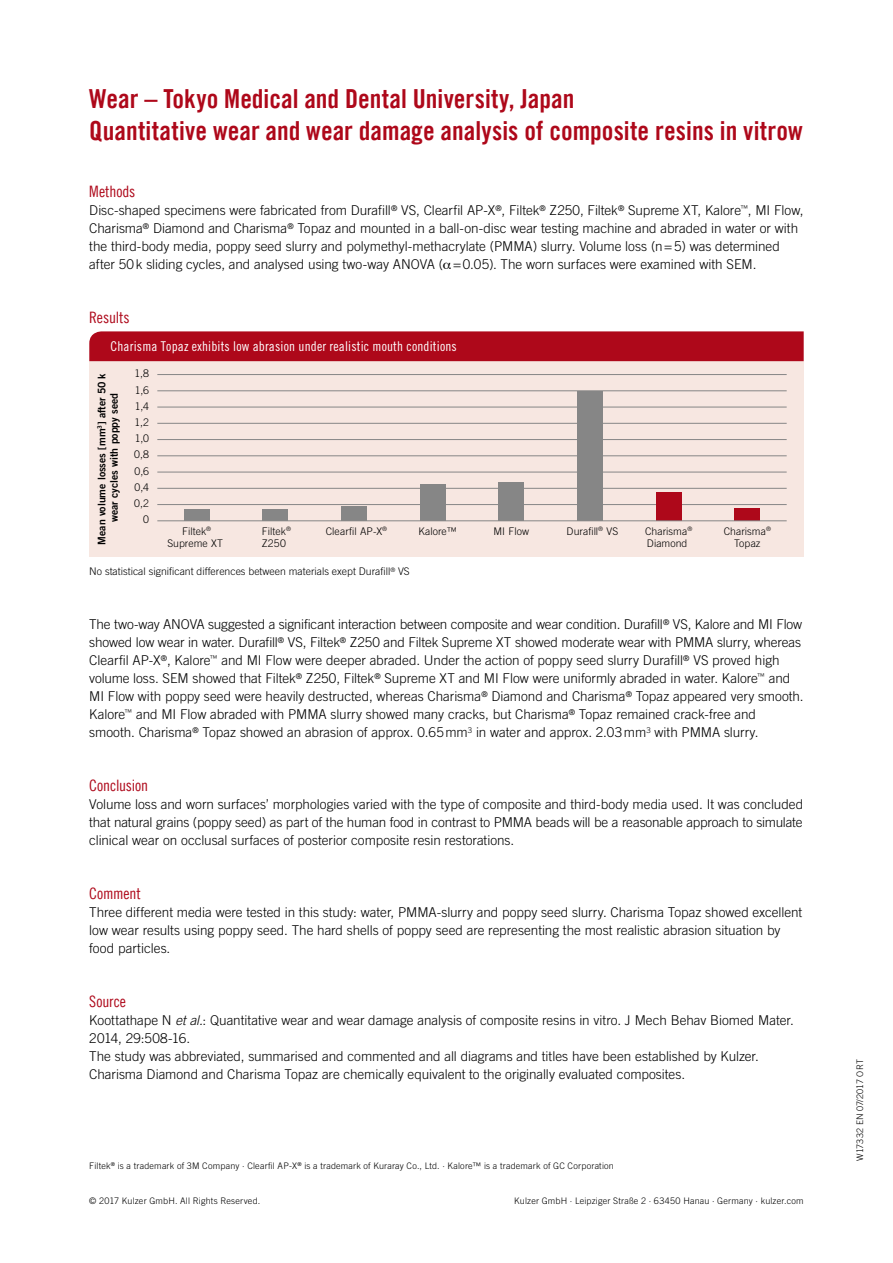
<style>
.page{position:relative;width:893px;height:1263px;background:#fff}
.page>*{position:absolute;margin:0;border:0;box-sizing:border-box;transform-origin:0 0}
.t1{font:26.25px/31.5px "Trade Gothic LT Com Bd Cn 20";color:#ae081a}
.t2{font:15.75px "Trade Gothic LT Com Cn 18";letter-spacing:-.005em;color:#ae081a}
.t3{font:300 13.5px/18px "Trade Gothic LT Com";color:#000}
.t4{font:13.5px "Trade Gothic LT Com Cn 18";letter-spacing:.015em;color:#fff}
.t5{font:300 10.5px/12.6px "Trade Gothic LT Com";color:#000}
.t6{font:10.5px/12.6px "Trade Gothic LT Com Bd 2";color:#000;text-align:center}
.t7{font:300 9px "Trade Gothic LT Com";letter-spacing:.02em;color:#000}
.s1{font-style:italic}
</style>
<div class="page">
<div style="left:89px;top:361px;width:715px;height:196px;background:#f7e7e1"></div>
<div style="left:89px;top:331px;width:715px;height:30px;background:#ae081a"></div>
<hr style="left:157px;top:423px;width:630px;height:1px;background:#868686">
<hr style="left:157px;top:439px;width:630px;height:1px;background:#868686">
<hr style="left:157px;top:390px;width:630px;height:1px;background:#868686">
<hr style="left:157px;top:407px;width:630px;height:1px;background:#868686">
<hr style="left:157px;top:374px;width:630px;height:1px;background:#868686">
<hr style="left:157px;top:504px;width:630px;height:1px;background:#868686">
<hr style="left:157px;top:488px;width:630px;height:1px;background:#868686">
<hr style="left:157px;top:472px;width:630px;height:1px;background:#868686">
<hr style="left:157px;top:455px;width:630px;height:1px;background:#868686">
<div style="left:184px;top:509px;width:25px;height:12px;background:#868686"></div>
<div style="left:341px;top:507px;width:26px;height:14px;background:#868686"></div>
<div style="left:420px;top:484px;width:25px;height:37px;background:#868686"></div>
<div style="left:263px;top:509px;width:25px;height:12px;background:#868686"></div>
<div style="left:499px;top:482px;width:25px;height:39px;background:#868686"></div>
<div style="left:577px;top:391px;width:26px;height:130px;background:#868686"></div>
<div style="left:656px;top:492px;width:25px;height:29px;background:#ae081a"></div>
<div style="left:735px;top:509px;width:25px;height:12px;background:#ae081a"></div>
<hr style="left:157px;top:520px;width:630px;height:1px;background:#868686">
<h1 class="t1" style="left:89px;top:83px;width:715px">Wear – Tokyo Medical and Dental University, Japan<br>Quantitative wear and wear damage analysis of composite resins in vitrow</h1>
<p class="t2" style="left:89px;top:182px;width:48px">Methods</p>
<p class="t3" style="left:89px;top:201px;width:716px">Disc-shaped specimens were fabricated from Durafill<sup>®</sup> VS, Clearfil AP-X<sup>®</sup>, Filtek<sup>®</sup> Z250, Filtek<sup>®</sup> Supreme XT, Kalore<sup>™</sup>, MI Flow, Charisma<sup>®</sup> Diamond and Charisma<sup>®</sup> Topaz and mounted in a ball-on-disc wear testing machine and abraded in water or with the third-body media, poppy seed slurry and polymethyl-methacrylate (PMMA) slurry. Volume loss (n=5) was determined after 50k sliding cycles, and analysed using two-way ANOVA ( =0.05). The worn surfaces were examined with SEM.</p>
<p class="t2" style="left:89px;top:308px;width:42px">Results</p>
<p class="t4" style="left:111px;top:338px;width:348px">Charisma Topaz exhibits low abrasion under realistic mouth conditions</p>
<p class="t6" style="left:95px;top:544px;width:172px;rotate:-90deg">Mean volume losses [mm<sup>3</sup>] after 50 k wear cycles with poppy seed</p>
<p class="t5" style="left:89px;top:565px;width:322px">No statistical significant differences between materials exept Durafill<sup>®</sup> VS</p>
<p class="t5" style="left:135px;top:367px;width:16px">1,8</p>
<p class="t5" style="left:135px;top:383px;width:16px">1,6</p>
<p class="t5" style="left:135px;top:398px;width:16px;line-height:16.2px">1,4<br>1,2</p>
<p class="t5" style="left:134px;top:448px;width:16px">0,8</p>
<p class="t5" style="left:135px;top:432px;width:16px">1,0</p>
<p class="t5" style="left:134px;top:464px;width:16px">0,6</p>
<p class="t5" style="left:134px;top:481px;width:16px">0,4</p>
<p class="t5" style="left:134px;top:497px;width:16px">0,2</p>
<p class="t5" style="left:143px;top:513px;width:7px">0</p>
<p class="t5" style="left:167px;top:525px;width:57px;text-align:center">Filtek<sup>®<br></sup>Supreme XT</p>
<p class="t5" style="left:262px;top:525px;width:31px">Filtek<sup>®<br></sup>Z250</p>
<p class="t5" style="left:326px;top:525px;width:63px">Clearfil AP-X<sup>®</sup></p>
<p class="t5" style="left:418px;top:525px;width:40px">Kalore™</p>
<p class="t5" style="left:493px;top:525px;width:37px">MI Flow</p>
<p class="t5" style="left:567px;top:525px;width:53px">Durafill<sup>®</sup> VS</p>
<p class="t5" style="left:724px;top:525px;width:49px;text-align:center">Charisma<sup>®<br></sup>Topaz</p>
<p class="t5" style="left:645px;top:525px;width:49px">Charisma<sup>®<br></sup>Diamond</p>
<p class="t3" style="left:89px;top:615px;width:716px">The two-way ANOVA suggested a significant interaction between composite and wear condition. Durafill<sup>®</sup> VS, Kalore and MI Flow showed low wear in water. Durafill<sup>®</sup> VS, Filtek<sup>®</sup> Z250 and Filtek Supreme XT showed moderate wear with PMMA slurry, whereas Clearfil AP-X<sup>®</sup>, Kalore<sup>™</sup> and MI Flow were deeper abraded. Under the action of poppy seed slurry Durafill<sup>®</sup> VS proved high volume loss. SEM showed that Filtek<sup>®</sup> Z250, Filtek<sup>®</sup> Supreme XT and MI Flow were uniformly abraded in water. Kalore<sup>™</sup> and MI Flow with poppy seed were heavily destructed, whereas Charisma<sup>®</sup> Diamond and Charisma<sup>®</sup> Topaz appeared very smooth.<br>Kalore<sup>™</sup> and MI Flow abraded with PMMA slurry showed many cracks, but Charisma<sup>®</sup> Topaz remained crack-free and smooth. Charisma<sup>®</sup> Topaz showed an abrasion of approx. 0.65mm<sup>3</sup> in water and approx. 2.03mm<sup>3</sup> with PMMA slurry.</p>
<p class="t2" style="left:89px;top:776px;width:60px">Conclusion</p>
<p class="t3" style="left:89px;top:795px;width:715px;text-align:justify">Volume loss and worn surfaces’ morphologies varied with the type of composite and third-body media used. It was concluded that natural grains (poppy seed) as part of the human food in contrast to PMMA beads will be a reasonable approach to simulate clinical wear on occlusal surfaces of posterior composite resin restorations.</p>
<p class="t2" style="left:89px;top:884px;width:53px">Comment</p>
<p class="t3" style="left:89px;top:903px;width:714px">Three different media were tested in this study: water, PMMA-slurry and poppy seed slurry. Charisma Topaz showed excellent low wear results using poppy seed. The hard shells of poppy seed are representing the most realistic abrasion situation by food particles.</p>
<p class="t2" style="left:89px;top:992px;width:38px">Source</p>
<p class="t3" style="left:89px;top:1011px;width:706px">Koottathape N <span class="s1">et al.</span>: Quantitative wear and wear damage analysis of composite resins in vitro. J Mech Behav Biomed Mater.<br>2014, 29:508-16.<br>The study was abbreviated, summarised and commented and all diagrams and titles have been established by Kulzer.<br>Charisma Diamond and Charisma Topaz are chemically equivalent to the originally evaluated composites.</p>
<p class="t7" style="left:89px;top:1160px;width:526px">Filtek<sup>®</sup> is a trademark of 3M Company · Clearfil AP-X<sup>®</sup> is a trademark of Kuraray Co., Ltd. · Kalore™ is a trademark of GC Corporation</p>
<p class="t7" style="left:89px;top:1195px;width:172px">© 2017 Kulzer GmbH. All Rights Reserved.</p>
<p class="t7" style="left:514px;top:1195px;width:291px">Kulzer GmbH · Leipziger Straße 2 · 63450 Hanau · Germany · kulzer.com</p>
<p class="t7" style="left:855px;top:1161px;width:103px;rotate:-90deg">W17332 EN 07/2017 ORT</p>
</div>
